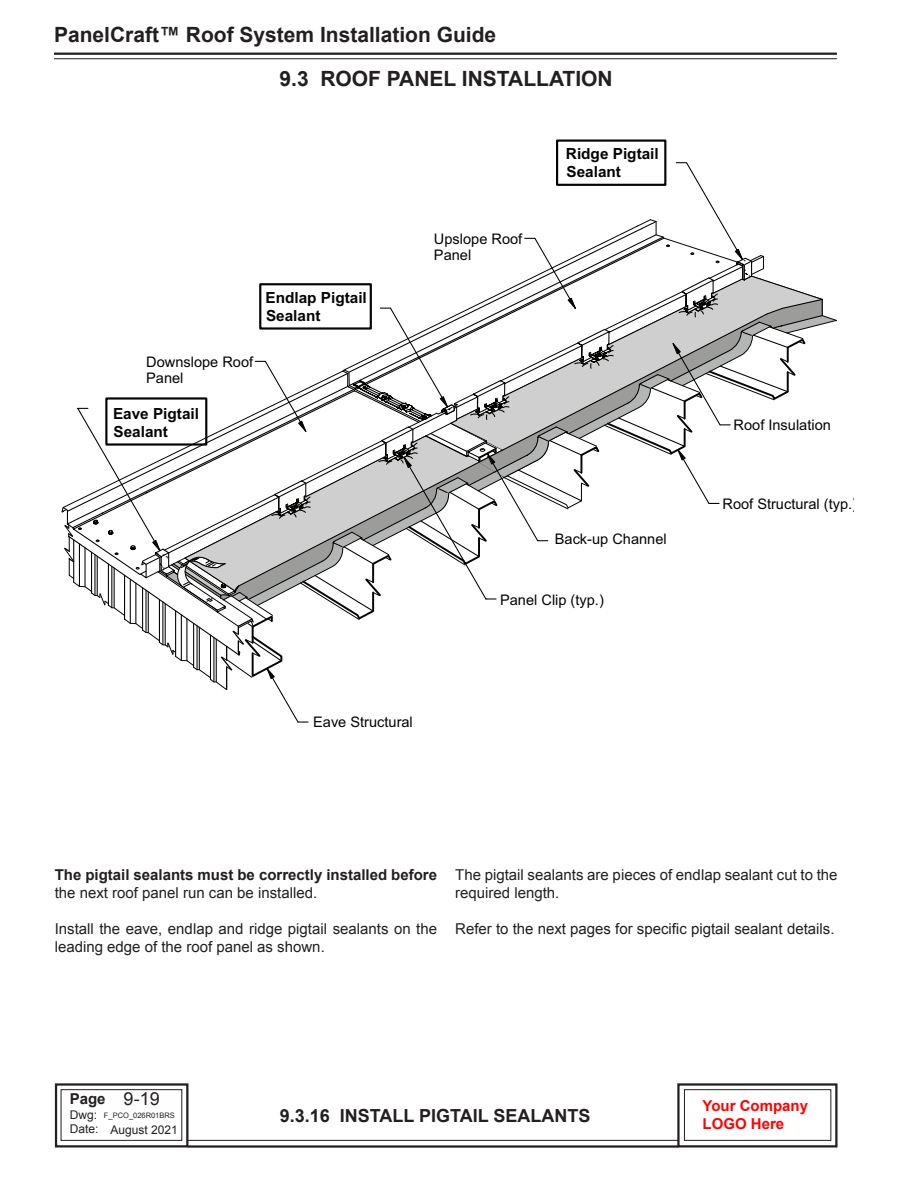
<style>
.page{position:relative;width:918px;height:1188px;background:#fff}
.page>*{position:absolute;margin:0;border:0;box-sizing:border-box;transform-origin:0 0}
.t1{font:700 21px "Arial";color:#231f20}
.t2{font:700 18px "Arial";color:#231f20}
.t3{font:18px "Arial";color:#231f20}
.t4{font:700 15.3px/18.3px "Arial";color:#040503}
.t5{font:15px/18px "Arial";color:#231f20}
.t6{font:700 15px/18px "Arial";color:#231f20}
.t7{font:700 15px/18px "Arial";color:#f00}
.t8{font:14.55px/16.5px "Arial";color:#040503}
.t9{font:12px/14.7px "Arial";color:#231f20}
.t10{font:7.5px "Arial";color:#231f20}
.s1{font-weight:400}
</style>
<div class="page">
<div style="left:61px;top:1089px;width:121px;height:52px;border:1px solid #231f20"></div>
<div style="left:55px;top:1083px;width:133px;height:65px;border:2px solid #231f20"></div>
<hr style="left:188px;top:1145px;width:490px;height:3px;background:#231f20">
<div style="left:684px;top:1089px;width:147px;height:52px;border:1px solid #231f20"></div>
<div style="left:677px;top:1083px;width:161px;height:65px;border:2px solid #231f20"></div>
<hr style="left:188px;top:1140px;width:490px;height:1px;background:#231f20">
<hr style="left:54px;top:53px;width:783px;height:2px;background:#231f20">
<hr style="left:54px;top:58px;width:783px;height:1px;background:#231f20">
<svg style="left:62px;top:162px;width:775px;height:528px"></svg>
<div style="left:556px;top:140px;width:110px;height:46px;border:2px solid #040503"></div>
<div style="left:105px;top:397px;width:102px;height:49px;border:2px solid #040503"></div>
<div style="left:259px;top:283px;width:113px;height:47px;border:2px solid #040503"></div>
<h1 class="t1" style="left:54px;top:21px;width:444px">PanelCraft™ Roof System Installation Guide</h1>
<p class="t1" style="left:280px;top:65px;width:335px">9.3 ROOF PANEL INSTALLATION</p>
<p class="t4" style="left:265px;top:289px;width:103px">Endlap Pigtail<br>Sealant</p>
<p class="t8" style="left:146px;top:354px;width:109px">Downslope Roof<br>Panel</p>
<p class="t4" style="left:113px;top:405px;width:88px">Eave Pigtail<br>Sealant</p>
<p class="t8" style="left:434px;top:231px;width:90px">Upslope Roof<br>Panel</p>
<p class="t4" style="left:566px;top:145px;width:94px">Ridge Pigtail<br>Sealant</p>
<p class="t8" style="left:555px;top:531px;width:113px">Back-up Channel</p>
<p class="t8" style="left:500px;top:592px;width:105px">Panel Clip (typ.)</p>
<p class="t8" style="left:313px;top:714px;width:101px">Eave Structural</p>
<p class="t8" style="left:734px;top:417px;width:99px">Roof Insulation</p>
<p class="t8" style="left:722px;top:496px;width:136px">Roof Structural (typ.)</p>
<p class="t6" style="left:55px;top:866px;width:384px">The pigtail sealants must be correctly installed before <span class="s1">the next roof panel run can be installed.</span></p>
<p class="t5" style="left:55px;top:920px;width:384px">Install the eave, endlap and ridge pigtail sealants on the leading edge of the roof panel as shown.</p>
<p class="t5" style="left:455px;top:866px;width:384px">The pigtail sealants are pieces of endlap sealant cut to the required length.</p>
<p class="t5" style="left:455px;top:920px;width:381px">Refer to the next pages for specific pigtail sealant details.</p>
<p class="t3" style="left:124px;top:1087px;width:38px">9-19</p>
<p class="t6" style="left:70px;top:1091px;width:58px">Page 48</p>
<p class="t9" style="left:70px;top:1107px;width:110px">Dwg:<br>Date: August 2021</p>
<p class="t2" style="left:280px;top:1104px;width:312px">9.3.16 INSTALL PIGTAIL SEALANTS</p>
<p class="t10" style="left:104px;top:1110px;width:72px">F_PCO_026R01BRS</p>
<p class="t7" style="left:703px;top:1097px;width:107px">Your Company<br>LOGO Here</p>
</div>
